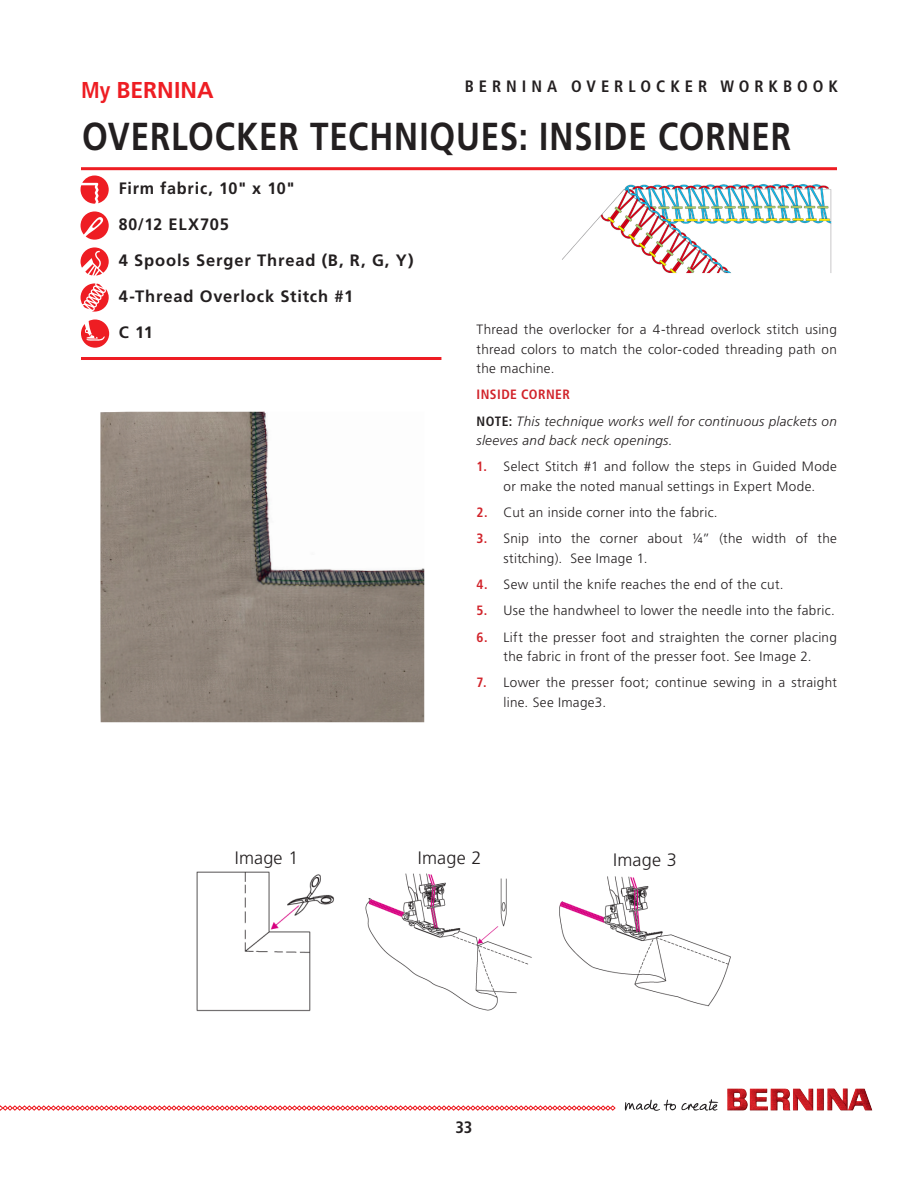
<style>
.page{position:relative;width:918px;height:1188px;background:#fff}
.page>*{position:absolute;margin:0;border:0;box-sizing:border-box;transform-origin:0 0}
.Page_titles{font:700 39px "Frutiger LT Std";letter-spacing:.025em;color:#231f20;scale:.85 1}
.t1{font:700 22.95px "Frutiger LT Std";letter-spacing:.005em;color:#ee1d23}
.Body_Text_Indents{font:300 18px "Frutiger LT Std";letter-spacing:.015em;color:#231f20}
.Icon_Supplies{font:700 16.5px "Frutiger LT Std";letter-spacing:.05em;color:#231f20}
.t2{font:700 condensed 16.5px "Frutiger LT Std";letter-spacing:.3em;color:#231f20}
.Supplies{font:700 16.5px "Frutiger LT Std";letter-spacing:.045em;color:#231f20}
.Icon_Supplies-2{font:700 16.5px "Frutiger LT Std";letter-spacing:.05em;color:#231f20;scale:.96 1}
.Body_Text_Indents-2{font:300 13.5px/19.5px "Frutiger LT Std";letter-spacing:.025em;color:#231f20;text-align:center}
.Body_Text_Indents-3{font:italic 300 13.5px/19.5px "Frutiger LT Std";letter-spacing:.02em;color:#231f20}
.Kay_s_Header_2{font:700 condensed 13.5px "Frutiger LT Std";letter-spacing:.035em;color:#d1232a}
.s1{font-stretch:condensed}
.s2{font-weight:700;font-style:normal;font-stretch:condensed}
.s3{font-weight:700;font-stretch:condensed;color:#d1232a}
</style>
<div class="page">
<svg style="left:0;top:1105px;width:616px;height:6px"></svg>
<svg style="left:625px;top:1099px;width:93px;height:12px"></svg>
<img style="left:727px;top:1089px;width:145px;height:21px">
<img style="left:100px;top:412px;width:324px;height:310px">
<hr style="left:81px;top:167px;width:756px;height:3px;background:#ee1d23">
<img style="left:562px;top:183px;width:270px;height:91px">
<img style="left:196px;top:871px;width:138px;height:141px">
<img style="left:365px;top:873px;width:167px;height:138px">
<img style="left:559px;top:876px;width:172px;height:131px">
<hr style="left:81px;top:357px;width:360px;height:3px;background:#ee1d23">
<svg style="left:81px;top:211px;width:28px;height:29px"></svg>
<svg style="left:81px;top:176px;width:28px;height:28px"></svg>
<svg style="left:81px;top:247px;width:28px;height:29px"></svg>
<svg style="left:81px;top:283px;width:28px;height:29px"></svg>
<svg style="left:81px;top:320px;width:28px;height:28px"></svg>
<h2 class="t1" style="left:81px;top:77px;width:134px"><span class="s1">My</span> BERNINA</h2>
<p class="t2" style="left:465px;top:77px;width:375px">BERNINA OVERLOCKER WORKBOOK</p>
<p class="Page_titles" style="left:82px;top:114px;width:836px">OVERLOCKER TECHNIQUES: INSIDE CORNER</p>
<p class="Supplies" style="left:119px;top:179px;width:177px">Firm fabric, 10" x 10"</p>
<p class="Icon_Supplies-2" style="left:119px;top:215px;width:117px">80/12 ELX705</p>
<p class="Icon_Supplies" style="left:119px;top:251px;width:296px">4 Spools Serger Thread (B, R, G, Y)</p>
<p class="Icon_Supplies" style="left:119px;top:287px;width:236px">4-Thread Overlock Stitch #1</p>
<p class="Icon_Supplies" style="left:119px;top:323px;width:36px">C 11</p>
<p class="Body_Text_Indents-2" style="left:477px;top:320px;width:362px;text-align:justify">Thread the overlocker for a 4-thread overlock stitch using thread colors to match the color-coded threading path on the machine.</p>
<p class="Kay_s_Header_2" style="left:477px;top:387px;width:95px">INSIDE CORNER</p>
<p class="Body_Text_Indents-3" style="left:477px;top:411px;width:362px"><span class="s2">NOTE:</span> This technique works well for continuous plackets on sleeves and back neck openings.</p>
<p class="Body_Text_Indents-2" style="left:477px;top:457px;width:362px"><span class="s3">1.</span> Select Stitch #1 and follow the steps in Guided Mode or make the noted manual settings in Expert Mode.</p>
<p class="Body_Text_Indents-2" style="left:477px;top:503px;width:243px"><span class="s3">2.</span> Cut an inside corner into the fabric.</p>
<p class="Body_Text_Indents-2" style="left:504px;top:529px;width:335px;text-align:left;text-indent:-27px"><span class="s3">3.</span> Snip into the corner about ¼” (the width of the stitching). See Image 1.</p>
<p class="Body_Text_Indents-2" style="left:477px;top:575px;width:309px"><span class="s3">4.</span> Sew until the knife reaches the end of the cut.</p>
<p class="Body_Text_Indents-2" style="left:477px;top:601px;width:360px"><span class="s3">5.</span> Use the handwheel to lower the needle into the fabric.</p>
<p class="Body_Text_Indents-2" style="left:477px;top:627px;width:362px"><span class="s3">6.</span> Lift the presser foot and straighten the corner placing the fabric in front of the presser foot. See Image 2.</p>
<p class="Body_Text_Indents-2" style="left:504px;top:673px;width:335px;text-align:left;text-indent:-27px"><span class="s3">7.</span> Lower the presser foot; continue sewing in a straight line. See Image3.</p>
<p class="Body_Text_Indents" style="left:235px;top:848px;width:65px">Image 1</p>
<p class="Body_Text_Indents" style="left:418px;top:848px;width:65px">Image 2</p>
<p class="Body_Text_Indents" style="left:613px;top:849px;width:65px">Image 3</p>
<p class="t2" style="left:455px;top:1117px;width:19px">33</p>
</div>
